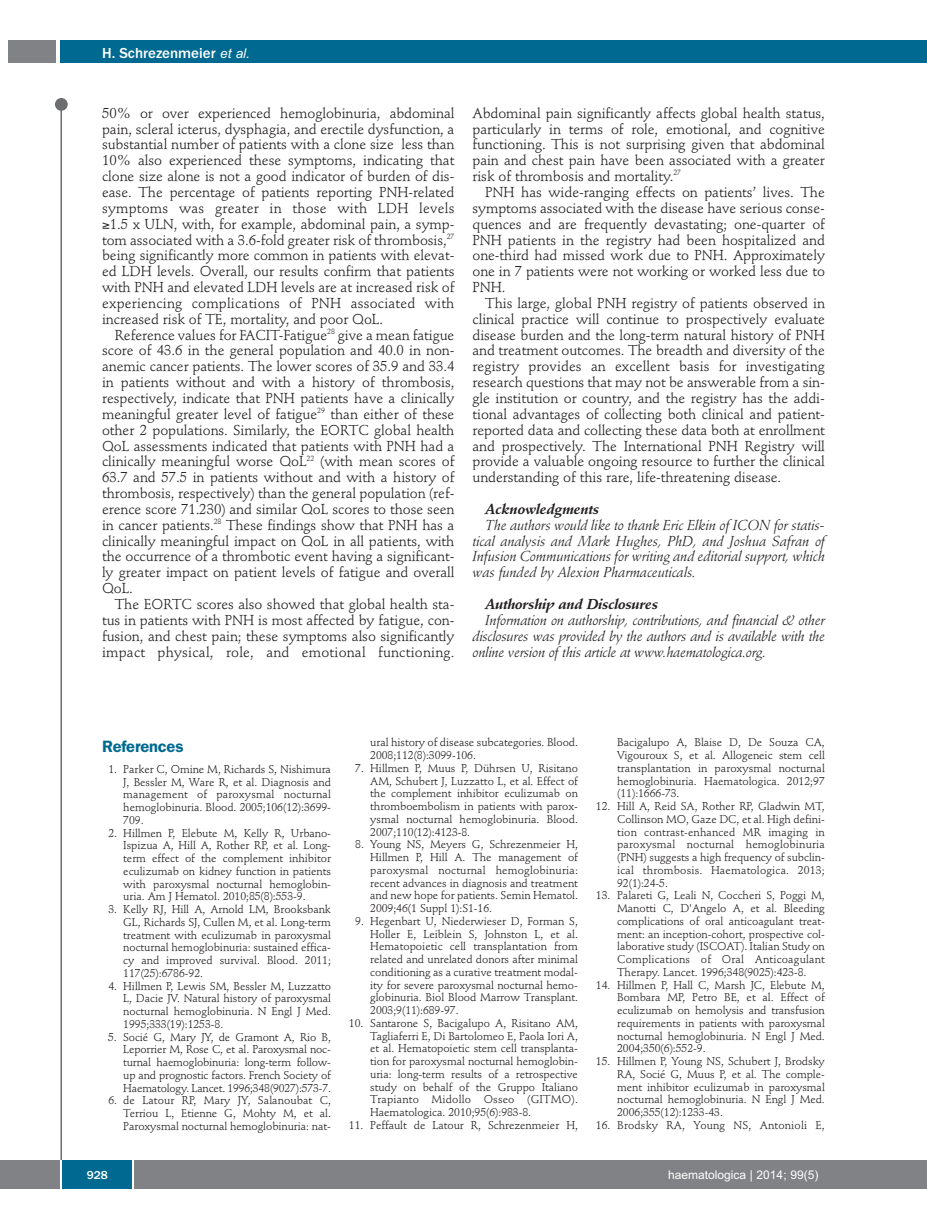
<style>
.page{position:relative;width:927px;height:1225px;background:#fff}
.page>*{position:absolute;margin:0;border:0;box-sizing:border-box;transform-origin:0 0}
.t1{font:600 16.5px "Franklin Gothic";letter-spacing:-.01em;color:#006991}
.t2{font:500 15px "Franklin Gothic";color:#fff}
.t3{font:14.25px/15.9px "Stempel Schneidler";letter-spacing:-.005em;color:#231f20;text-align:justify}
.t4{font:italic 14.25px/15.9px "Stempel Schneidler";letter-spacing:-.01em;color:#231f20;text-align:justify}
.t5{font:italic 700 14.25px "Stempel Schneidler";letter-spacing:-.015em;color:#231f20}
.t6{font:12px "Arial";color:#fff}
.t7{font:500 12px "Franklin Gothic";color:#fff}
.t8{font:11.25px/12.8px "Stempel Schneidler";letter-spacing:-.005em;color:#231f20;text-align:justify}
.t9{font:11.25px "Stempel Schneidler";letter-spacing:.015em;color:#231f20}
.s1{font-family:"Arial";font-weight:400;font-style:italic;font-size:13.5px}
</style>
<div class="page">
<div style="left:911px;top:40px;width:16px;height:22px;background:#006991"></div>
<div style="left:910px;top:1160px;width:17px;height:28px;background:#808285"></div>
<div style="left:55px;top:98px;width:13px;height:13px;background:#6c6d70;border-radius:50%"></div>
<hr style="left:60px;top:101px;width:2px;height:1061px;background:#6c6d70">
<div style="left:60px;top:40px;width:852px;height:22px;background:#006991"></div>
<div style="left:9px;top:40px;width:47px;height:22px;background:#808285"></div>
<div style="left:0;top:1160px;width:911px;height:28px;background:#808285"></div>
<div style="left:62px;top:1160px;width:71px;height:28px;background:#006991"></div>
<hr style="left:60px;top:1160px;width:2px;height:28px;background:#fff">
<svg style="left:133px;top:1160px;width:1px;height:28px"></svg>
<h2 class="t2" style="left:102px;top:44px;width:149px">H. Schrezenmeier <span class="s1">et al.</span></h2>
<p class="t3" style="left:102px;top:106px;width:354px">50% or over experienced hemoglobinuria, abdominal pain, scleral icterus, dysphagia, and erectile dysfunction, a substantial number of patients with a clone size less than 10% also experienced these symptoms, indicating that clone size alone is not a good indicator of burden of dis&shy;ease. The percentage of patients reporting PNH-related symptoms was greater in those with LDH levels ≥1.5 x ULN, with, for example, abdominal pain, a symp&shy;tom associated with a 3.6-fold greater risk of thrombosis,<sup>27 </sup>being significantly more common in patients with elevat&shy;ed LDH levels. Overall, our results confirm that patients with PNH and elevated LDH levels are at increased risk of experiencing complications of PNH associated with increased risk of TE, mortality, and poor QoL.</p>
<p class="t3" style="left:102px;top:328px;width:354px;text-indent:13px">Reference values for FACIT-Fatigue<sup>28</sup> give a mean fatigue score of 43.6 in the general population and 40.0 in non&shy;anemic cancer patients. The lower scores of 35.9 and 33.4 in patients without and with a history of thrombosis, respectively, indicate that PNH patients have a clinically meaningful greater level of fatigue<sup>29</sup> than either of these other 2 populations. Similarly, the EORTC global health QoL assessments indicated that patients with PNH had a clinically meaningful worse QoL<sup>22</sup> (with mean scores of 63.7 and 57.5 in patients without and with a history of thrombosis, respectively) than the general population (ref&shy;erence score 71.230) and similar QoL scores to those seen in cancer patients.<sup>28</sup> These findings show that PNH has a clinically meaningful impact on QoL in all patients, with the occurrence of a thrombotic event having a significant&shy;ly greater impact on patient levels of fatigue and overall QoL.</p>
<p class="t3" style="left:102px;top:597px;width:354px;text-indent:13px">The EORTC scores also showed that global health sta&shy;tus in patients with PNH is most affected by fatigue, con&shy;fusion, and chest pain; these symptoms also significantly impact physical, role, and emotional functioning.</p>
<p class="t3" style="left:472px;top:106px;width:354px">Abdominal pain significantly affects global health status, particularly in terms of role, emotional, and cognitive functioning. This is not surprising given that abdominal pain and chest pain have been associated with a greater risk of thrombosis and mortality.<sup>27</sup></p>
<p class="t3" style="left:472px;top:185px;width:354px;text-indent:13px">PNH has wide-ranging effects on patients’ lives. The symptoms associated with the disease have serious conse&shy;quences and are frequently devastating; one-quarter of PNH patients in the registry had been hospitalized and one-third had missed work due to PNH. Approximately one in 7 patients were not working or worked less due to PNH.</p>
<p class="t3" style="left:472px;top:296px;width:354px;text-indent:13px">This large, global PNH registry of patients observed in clinical practice will continue to prospectively evaluate disease burden and the long-term natural history of PNH and treatment outcomes. The breadth and diversity of the registry provides an excellent basis for investigating research questions that may not be answerable from a sin&shy;gle institution or country, and the registry has the addi&shy;tional advantages of collecting both clinical and patient&shy;reported data and collecting these data both at enrollment and prospectively. The International PNH Registry will provide a valuable ongoing resource to further the clinical understanding of this rare, life-threatening disease.</p>
<p class="t5" style="left:485px;top:503px;width:115px">Acknowledgments</p>
<p class="t4" style="left:472px;top:518px;width:354px;text-indent:13px">The authors would like to thank Eric Elkin of ICON for statis&shy;tical analysis and Mark Hughes, PhD, and Joshua Safran of Infusion Communications for writing and editorial support, which was funded by Alexion Pharmaceuticals.</p>
<p class="t5" style="left:485px;top:598px;width:174px">Authorship and Disclosures</p>
<p class="t4" style="left:472px;top:613px;width:354px;text-indent:13px">Information on authorship, contributions, and financial &amp; other disclosures was provided by the authors and is available with the online version of this article at www.haematologica.org.</p>
<h1 class="t1" style="left:102px;top:740px;width:83px">References</h1>
<p class="t8" style="left:123px;top:763px;width:209px;text-indent:-15px">1. Parker C, Omine M, Richards S, Nishimura J, Bessler M, Ware R, et al. Diagnosis and management of paroxysmal nocturnal hemoglobinuria. Blood. 2005;106(12):3699- 709.</p>
<p class="t8" style="left:123px;top:827px;width:209px;text-indent:-15px">2. Hillmen P, Elebute M, Kelly R, Urbano-Ispizua A, Hill A, Rother RP, et al. Long&shy;term effect of the complement inhibitor eculizumab on kidney function in patients with paroxysmal nocturnal hemoglobin&shy;uria. Am J Hematol. 2010;85(8):553-9.</p>
<p class="t8" style="left:123px;top:904px;width:209px;text-indent:-15px">3. Kelly RJ, Hill A, Arnold LM, Brooksbank GL, Richards SJ, Cullen M, et al. Long-term treatment with eculizumab in paroxysmal nocturnal hemoglobinuria: sustained effica&shy;cy and improved survival. Blood. 2011; 117(25):6786-92.</p>
<p class="t8" style="left:123px;top:980px;width:209px;text-indent:-15px">4. Hillmen P, Lewis SM, Bessler M, Luzzatto L, Dacie JV. Natural history of paroxysmal nocturnal hemoglobinuria. N Engl J Med.<br>1995;333(19):1253-8.</p>
<p class="t8" style="left:123px;top:1031px;width:209px;text-indent:-15px">5. Socié G, Mary JY, de Gramont A, Rio B, Leporrier M, Rose C, et al. Paroxysmal noc&shy;turnal haemoglobinuria: long-term follow&shy;up and prognostic factors. French Society of Haematology. Lancet. 1996;348(9027):573-7.</p>
<p class="t8" style="left:123px;top:1095px;width:209px;text-indent:-15px">6. de Latour RP, Mary JY, Salanoubat C, Terriou L, Etienne G, Mohty M, et al.<br>Paroxysmal nocturnal hemoglobinuria: nat-</p>
<p class="t8" style="left:370px;top:737px;width:209px">ural history of disease subcategories. Blood.<br>2008;112(8):3099-106.</p>
<p class="t8" style="left:370px;top:762px;width:209px;text-indent:-15px">7. Hillmen P, Muus P, Dührsen U, Risitano AM, Schubert J, Luzzatto L, et al. Effect of the complement inhibitor eculizumab on thromboembolism in patients with parox&shy;ysmal nocturnal hemoglobinuria. Blood.<br>2007;110(12):4123-8.</p>
<p class="t8" style="left:370px;top:839px;width:209px;text-indent:-15px">8. Young NS, Meyers G, Schrezenmeier H, Hillmen P, Hill A. The management of paroxysmal nocturnal hemoglobinuria: recent advances in diagnosis and treatment and new hope for patients. Semin Hematol.<br>2009;46(1 Suppl 1):S1-16.</p>
<p class="t8" style="left:370px;top:915px;width:209px;text-indent:-15px">9. Hegenbart U, Niederwieser D, Forman S, Holler E, Leiblein S, Johnston L, et al.<br>Hematopoietic cell transplantation from related and unrelated donors after minimal conditioning as a curative treatment modal&shy;ity for severe paroxysmal nocturnal hemo&shy;globinuria. Biol Blood Marrow Transplant.<br>2003;9(11):689-97.</p>
<p class="t8" style="left:370px;top:1017px;width:209px;text-indent:-21px">10. Santarone S, Bacigalupo A, Risitano AM, Tagliaferri E, Di Bartolomeo E, Paola Iori A, et al. Hematopoietic stem cell transplanta&shy;tion for paroxysmal nocturnal hemoglobin&shy;uria: long-term results of a retrospective study on behalf of the Gruppo Italiano Trapianto Midollo Osseo (GITMO).<br>Haematologica. 2010;95(6):983-8.</p>
<p class="t8" style="left:349px;top:1119px;width:230px">11. Peffault de Latour R, Schrezenmeier H,</p>
<p class="t8" style="left:617px;top:737px;width:209px">Bacigalupo A, Blaise D, De Souza CA, Vigouroux S, et al. Allogeneic stem cell transplantation in paroxysmal nocturnal hemoglobinuria. Haematologica. 2012;97 (11):1666-73.</p>
<p class="t8" style="left:617px;top:801px;width:209px;text-indent:-21px">12. Hill A, Reid SA, Rother RP, Gladwin MT, Collinson MO, Gaze DC, et al. High defini&shy;tion contrast-enhanced MR imaging in paroxysmal nocturnal hemoglobinuria (PNH) suggests a high frequency of subclin&shy;ical thrombosis. Haematologica. 2013; 92(1):24-5.</p>
<p class="t8" style="left:617px;top:890px;width:209px;text-indent:-21px">13. Palareti G, Leali N, Coccheri S, Poggi M, Manotti C, D'Angelo A, et al. Bleeding complications of oral anticoagulant treat&shy;ment: an inception-cohort, prospective col&shy;laborative study (ISCOAT). Italian Study on Complications of Oral Anticoagulant Therapy. Lancet. 1996;348(9025):423-8.</p>
<p class="t8" style="left:617px;top:979px;width:209px;text-indent:-21px">14. Hillmen P, Hall C, Marsh JC, Elebute M, Bombara MP, Petro BE, et al. Effect of eculizumab on hemolysis and transfusion requirements in patients with paroxysmal nocturnal hemoglobinuria. N Engl J Med.<br>2004;350(6):552-9.</p>
<p class="t8" style="left:617px;top:1056px;width:209px;text-indent:-21px">15. Hillmen P, Young NS, Schubert J, Brodsky RA, Socié G, Muus P, et al. The comple&shy;ment inhibitor eculizumab in paroxysmal nocturnal hemoglobinuria. N Engl J Med.<br>2006;355(12):1233-43.</p>
<p class="t9" style="left:596px;top:1120px;width:230px">16. Brodsky RA, Young NS, Antonioli E,</p>
<p class="t7" style="left:87px;top:1167px;width:23px">928</p>
<p class="t6" style="left:668px;top:1167px;width:152px">haematologica | 2014; 99(5)</p>
</div>
